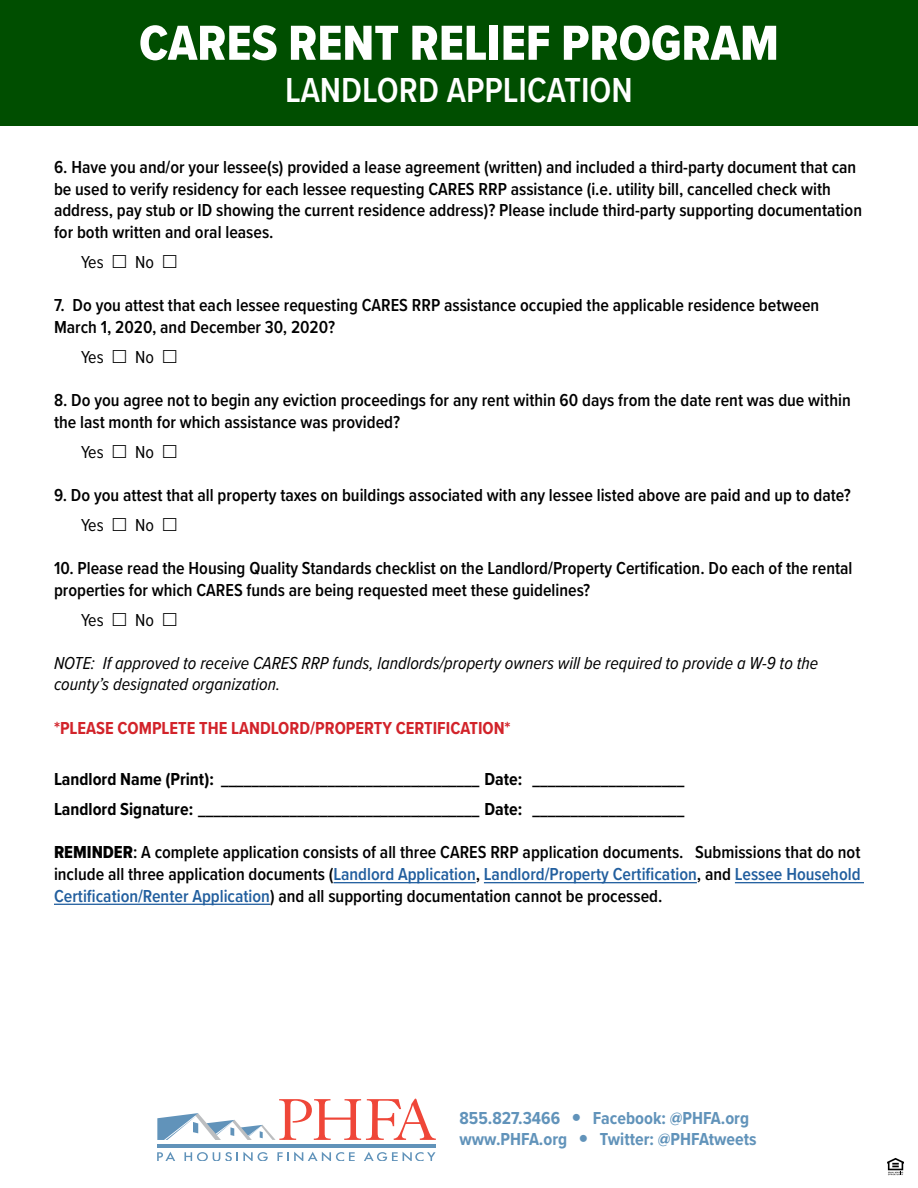
<style>
.page{position:relative;width:918px;height:1188px;background:#fff}
.page>*{position:absolute;margin:0;border:0;box-sizing:border-box;transform-origin:0 0}
.t1{font:51px "Proxima Nova Cond Extrabld";color:#fff}
.t2{font:600 36px "Proxima Nova Cond";color:#fff}
.t3{font:600 18px/21.6px "Proxima Nova Cond";color:#000}
.t4{font:700 18px/30px "Proxima Nova Cond";color:#000}
.t5{font:italic 18px/21.6px "Proxima Nova Cond";color:#000}
.t6{font:700 18px "Proxima Nova Cond";color:#6193ba}
.t7{font:700 18px "Proxima Nova Cond";color:#d2232a}
.t8{font:18px "Proxima Nova Cond";color:#000}
.s1{font-family:"Proxima Nova Cond Extrabld";font-weight:400}
.s2{color:#215e9e}
</style>
<div class="page">
<svg style="left:157px;top:1152px;width:18px;height:9px"></svg>
<svg style="left:184px;top:1152px;width:84px;height:9px"></svg>
<svg style="left:277px;top:1152px;width:78px;height:9px"></svg>
<svg style="left:364px;top:1152px;width:72px;height:9px"></svg>
<svg style="left:157px;top:1099px;width:279px;height:41px"></svg>
<hr style="left:157px;top:1144px;width:279px;height:3px;background:#6193ba">
<svg style="left:887px;top:1158px;width:17px;height:17px"></svg>
<hr style="left:333px;top:882px;width:143px;height:1px;background:#215e9e">
<hr style="left:484px;top:882px;width:213px;height:1px;background:#215e9e">
<hr style="left:735px;top:882px;width:129px;height:1px;background:#215e9e">
<hr style="left:54px;top:904px;width:216px;height:1px;background:#215e9e">
<div style="left:0;top:0;width:918px;height:125px;background:#004e00"></div>
<h1 class="t1" style="left:139px;top:5px;width:641px">CARES RENT RELIEF PROGRAM</h1>
<h2 class="t2" style="left:285px;top:64px;width:349px">LANDLORD APPLICATION</h2>
<p class="t3" style="left:54px;top:156px;width:810px">6. Have you and/or your lessee(s) provided a lease agreement (written) and included a third-party document that can be used to verify residency for each lessee requesting CARES RRP assistance (i.e. utility bill, cancelled check with address, pay stub or ID showing the current residence address)? Please include third-party supporting documentation for both written and oral leases.</p>
<p class="t8" style="left:81px;top:249px;width:24px">Yes</p>
<p class="t8" style="left:135px;top:249px;width:20px">No</p>
<p class="t3" style="left:54px;top:294px;width:767px">7. Do you attest that each lessee requesting CARES RRP assistance occupied the applicable residence between<br>March 1, 2020, and December 30, 2020?</p>
<p class="t8" style="left:81px;top:344px;width:24px">Yes</p>
<p class="t8" style="left:135px;top:344px;width:20px">No</p>
<p class="t3" style="left:54px;top:389px;width:798px">8. Do you agree not to begin any eviction proceedings for any rent within 60 days from the date rent was due within the last month for which assistance was provided?</p>
<p class="t8" style="left:81px;top:438px;width:24px">Yes</p>
<p class="t8" style="left:135px;top:438px;width:20px">No</p>
<p class="t3" style="left:54px;top:484px;width:798px">9. Do you attest that all property taxes on buildings associated with any lessee listed above are paid and up to date?</p>
<p class="t8" style="left:81px;top:512px;width:24px">Yes</p>
<p class="t8" style="left:135px;top:512px;width:20px">No</p>
<p class="t3" style="left:54px;top:557px;width:800px">10. Please read the Housing Quality Standards checklist on the Landlord/Property Certification. Do each of the rental properties for which CARES funds are being requested meet these guidelines?</p>
<p class="t8" style="left:81px;top:606px;width:24px">Yes</p>
<p class="t8" style="left:135px;top:606px;width:20px">No</p>
<p class="t5" style="left:54px;top:651px;width:766px">NOTE: If approved to receive CARES RRP funds, landlords/property owners will be required to provide a W-9 to the county’s designated organization.</p>
<p class="t7" style="left:54px;top:714px;width:458px">*PLEASE COMPLETE THE LANDLORD/PROPERTY CERTIFICATION*</p>
<p class="t4" style="left:54px;top:764px;width:632px">Landlord Name (Print): __________________________________ Date: ____________________<br>Landlord Signature: _____________________________________ Date: ____________________</p>
<p class="t3" style="left:54px;top:841px;width:808px;text-align:justify"><span class="s1">REMINDER</span>: A complete application consists of all three CARES RRP application documents. Submissions that do not include all three application documents (<span class="s2">Landlord Application</span>, <span class="s2">Landlord/Property Certification</span>, and <span class="s2">Lessee Household Certification/Renter Application</span>) and all supporting documentation cannot be processed.</p>
<p class="t6" style="left:460px;top:1104px;width:102px">855.827.3466</p>
<p class="t6" style="left:593px;top:1104px;width:158px">Facebook: @PHFA.org</p>
<p class="t6" style="left:460px;top:1126px;width:109px">www.PHFA.org</p>
<p class="t6" style="left:600px;top:1126px;width:158px">Twitter: @PHFAtweets</p>
</div>
